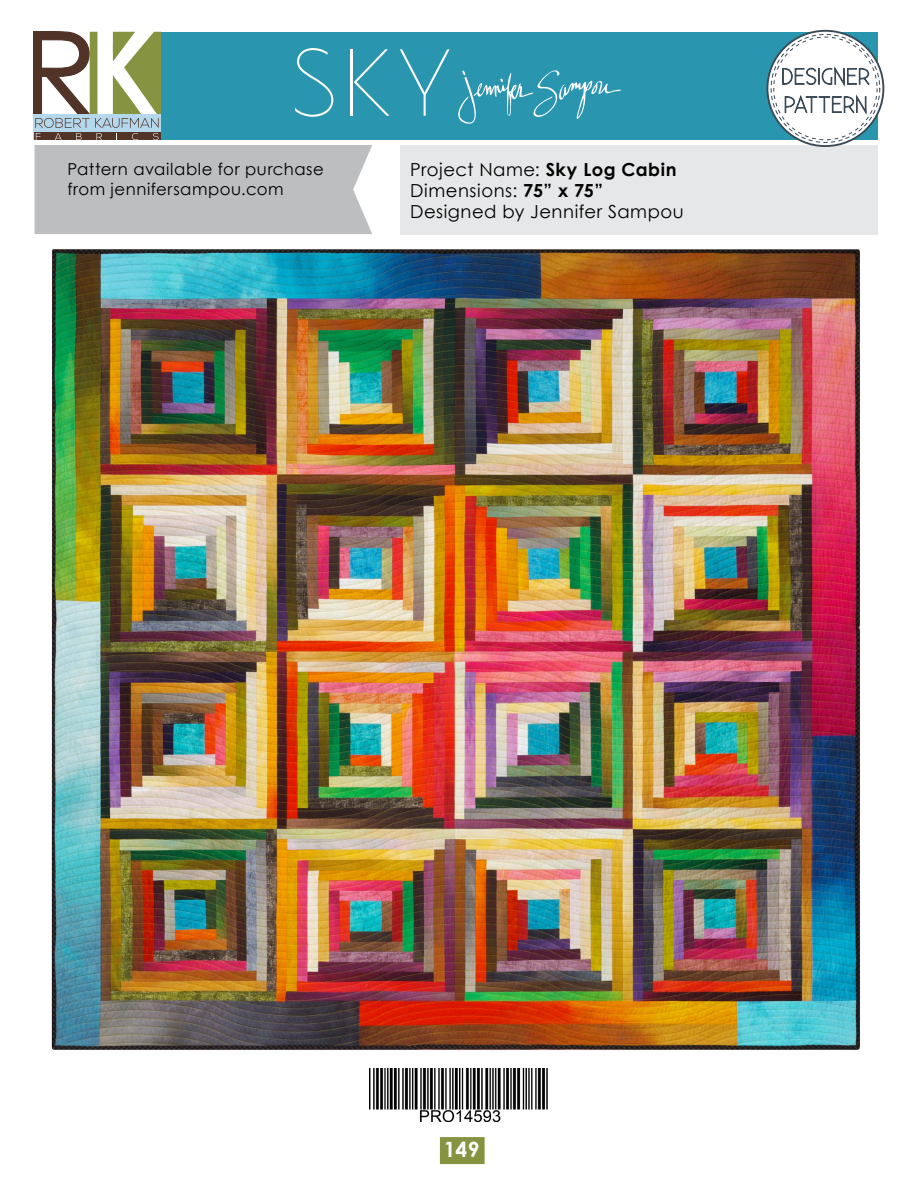
<style>
.page{position:relative;width:918px;height:1188px;background:#fff}
.page>*{position:absolute;margin:0;border:0;box-sizing:border-box;transform-origin:0 0}
.t1{font:700 21px "Century Gothic";color:#fff}
.t2{font:18px/21px "Century Gothic";letter-spacing:.03em;color:#000}
.t3{font:16.5px/19.8px "Century Gothic";letter-spacing:.035em;color:#000}
.s1{font-weight:700}
</style>
<div class="page">
<div style="left:440px;top:1137px;width:45px;height:27px;background:#869441"></div>
<img style="left:369px;top:1068px;width:179px;height:54px">
<img style="left:51px;top:249px;width:810px;height:802px">
<div style="left:35px;top:145px;width:337px;height:89px;background:#bcbec0"></div>
<div style="left:400px;top:145px;width:478px;height:89px;background:#e6e7e8"></div>
<div style="left:153px;top:32px;width:725px;height:107px;background:#2a95af"></div>
<svg style="left:34px;top:32px;width:126px;height:107px"></svg>
<svg style="left:767px;top:31px;width:116px;height:115px"></svg>
<div style="left:767px;top:30px;width:117px;height:117px;border:2px solid #3a4a57;border-radius:50%"></div>
<svg style="left:771px;top:34px;width:109px;height:108px"></svg>
<div style="left:774px;top:37px;width:103px;height:103px;background:#fff;border-radius:50%"></div>
<svg style="left:782px;top:66px;width:88px;height:51px"></svg>
<svg style="left:295px;top:48px;width:38px;height:69px"></svg>
<hr style="left:350px;top:49px;width:2px;height:67px;background:#fff">
<svg style="left:354px;top:49px;width:36px;height:67px"></svg>
<svg style="left:400px;top:49px;width:50px;height:67px"></svg>
<svg style="left:458px;top:70px;width:163px;height:54px"></svg>
<p class="t3" style="left:67px;top:159px;width:258px">Pattern available for purchase from jennifersampou.com</p>
<p class="t2" style="left:410px;top:159px;width:275px">Project Name: <span class="s1">Sky Log Cabin<br></span>Dimensions: <span class="s1">75” x 75”<br></span>Designed by Jennifer Sampou</p>
<p class="t1" style="left:444px;top:1134px;width:38px">149</p>
</div>
